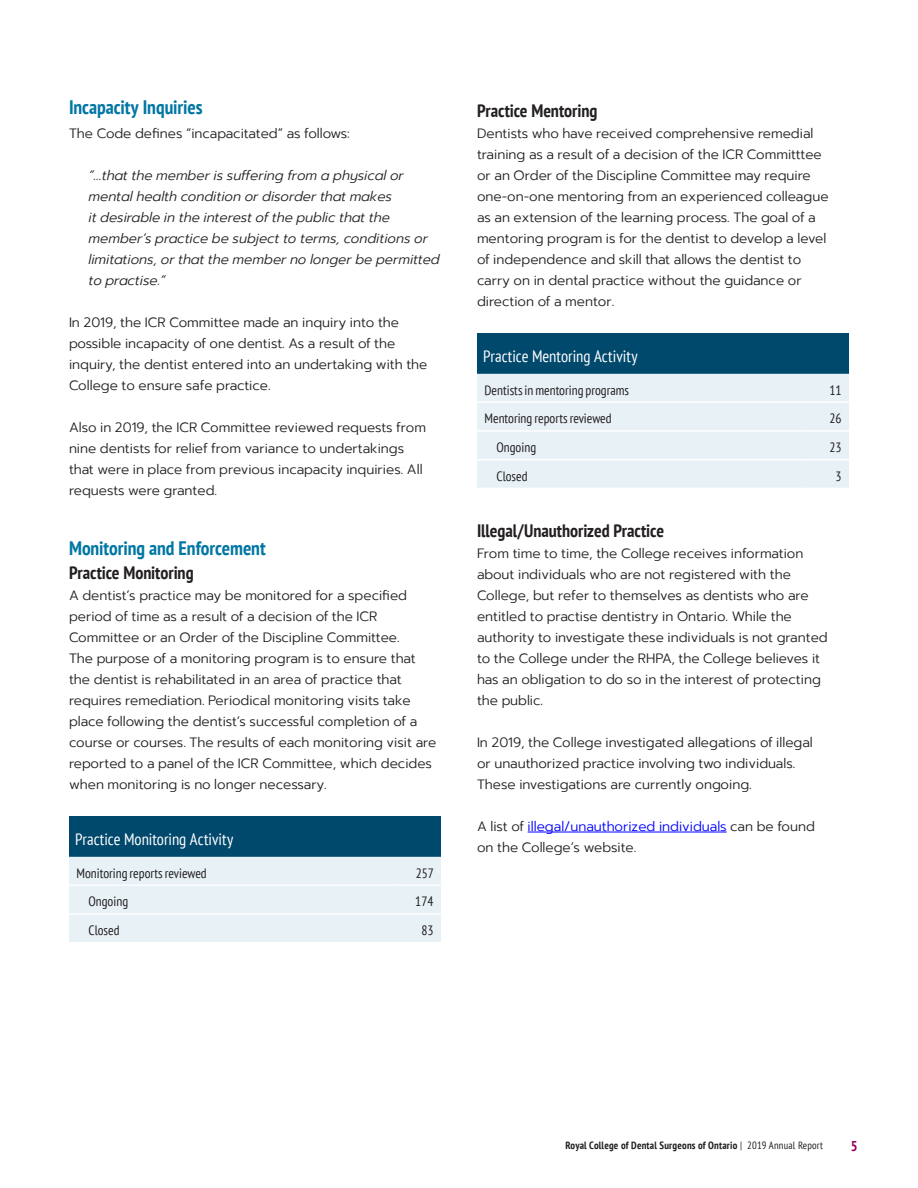
<style>
.page{position:relative;width:918px;height:1188px;background:#fff}
.page>*{position:absolute;margin:0;border:0;box-sizing:border-box;transform-origin:0 0}
.t1{font:700 condensed 19.5px "PT Sans";color:#0076a3}
.t2{font:700 condensed 18px "PT Sans";letter-spacing:-.005em;color:#231f20}
.t3{font:condensed 16.5px "PT Sans";color:#fff}
.t4{font:700 condensed 14.25px "PT Sans";color:#930056}
.t5{font:300 13.5px/21px "Prompt";color:#231f20}
.t6{font:italic 300 13.5px/21px "Prompt";color:#231f20}
.t7{font:condensed 13.5px "PT Sans";color:#231f20}
.t8{font:700 condensed 10.5px "PT Sans";letter-spacing:.02em;color:#231f20}
.s1{color:#00f}
.s2{font-weight:400}
</style>
<div class="page">
<div style="left:69px;top:816px;width:372px;height:41px;background:#00486c"></div>
<div style="left:69px;top:857px;width:372px;height:85px;background:#e7f1f6"></div>
<hr style="left:69px;top:884px;width:330px;height:2px;background:#fff">
<hr style="left:399px;top:884px;width:42px;height:2px;background:#fff">
<hr style="left:69px;top:913px;width:330px;height:2px;background:#fff">
<hr style="left:399px;top:913px;width:42px;height:2px;background:#fff">
<hr style="left:528px;top:832px;width:199px;height:1px;background:#00f">
<div style="left:477px;top:333px;width:372px;height:41px;background:#00486c"></div>
<div style="left:477px;top:374px;width:372px;height:114px;background:#e7f1f6"></div>
<hr style="left:477px;top:401px;width:330px;height:2px;background:#fff">
<hr style="left:807px;top:401px;width:42px;height:2px;background:#fff">
<hr style="left:477px;top:430px;width:330px;height:2px;background:#fff">
<hr style="left:807px;top:430px;width:42px;height:2px;background:#fff">
<hr style="left:477px;top:459px;width:330px;height:1px;background:#fff">
<hr style="left:807px;top:459px;width:42px;height:1px;background:#fff">
<p class="t1" style="left:69px;top:94px;width:135px">Incapacity Inquiries</p>
<p class="t5" style="left:69px;top:123px;width:282px">The Code defines “incapacitated” as follows:</p>
<p class="t6" style="left:88px;top:165px;width:353px">“…that the member is suffering from a physical or mental health condition or disorder that makes<br>it desirable in the interest of the public that the member’s practice be subject to terms, conditions or limitations, or that the member no longer be permitted to practise.”</p>
<p class="t5" style="left:69px;top:312px;width:360px">In 2019, the ICR Committee made an inquiry into the possible incapacity of one dentist. As a result of the inquiry, the dentist entered into an undertaking with the College to ensure safe practice.</p>
<p class="t5" style="left:69px;top:417px;width:359px">Also in 2019, the ICR Committee reviewed requests from nine dentists for relief from variance to undertakings that were in place from previous incapacity inquiries. All requests were granted.</p>
<p class="t1" style="left:69px;top:535px;width:198px">Monitoring and Enforcement</p>
<p class="t2" style="left:69px;top:561px;width:126px">Practice Monitoring</p>
<p class="t5" style="left:69px;top:585px;width:369px">A dentist’s practice may be monitored for a specified period of time as a result of a decision of the ICR Committee or an Order of the Discipline Committee.<br>The purpose of a monitoring program is to ensure that the dentist is rehabilitated in an area of practice that requires remediation. Periodical monitoring visits take place following the dentist’s successful completion of a course or courses. The results of each monitoring visit are reported to a panel of the ICR Committee, which decides when monitoring is no longer necessary.</p>
<p class="t3" style="left:75px;top:828px;width:160px">Practice Monitoring Activity</p>
<p class="t7" style="left:76px;top:864px;width:132px">Monitoring reports reviewed</p>
<p class="t7" style="left:416px;top:864px;width:20px">257</p>
<p class="t7" style="left:88px;top:893px;width:41px">Ongoing</p>
<p class="t7" style="left:415px;top:893px;width:20px">174</p>
<p class="t7" style="left:88px;top:922px;width:33px">Closed</p>
<p class="t7" style="left:421px;top:922px;width:14px">83</p>
<p class="t2" style="left:477px;top:99px;width:122px">Practice Mentoring</p>
<p class="t5" style="left:477px;top:123px;width:353px">Dentists who have received comprehensive remedial training as a result of a decision of the ICR Committtee or an Order of the Discipline Committee may require one-on-one mentoring from an experienced colleague as an extension of the learning process. The goal of a mentoring program is for the dentist to develop a level of independence and skill that allows the dentist to carry on in dental practice without the guidance or direction of a mentor.</p>
<p class="t3" style="left:483px;top:345px;width:156px">Practice Mentoring Activity</p>
<p class="t7" style="left:484px;top:381px;width:146px">Dentists in mentoring programs</p>
<p class="t7" style="left:829px;top:381px;width:14px">11</p>
<p class="t7" style="left:484px;top:410px;width:129px">Mentoring reports reviewed</p>
<p class="t7" style="left:829px;top:410px;width:14px">26</p>
<p class="t7" style="left:496px;top:439px;width:41px">Ongoing</p>
<p class="t7" style="left:829px;top:439px;width:14px">23</p>
<p class="t7" style="left:496px;top:467px;width:33px">Closed</p>
<p class="t7" style="left:835px;top:467px;width:8px">3</p>
<p class="t2" style="left:477px;top:519px;width:189px">Illegal/Unauthorized Practice</p>
<p class="t5" style="left:477px;top:543px;width:352px">From time to time, the College receives information about individuals who are not registered with the College, but refer to themselves as dentists who are entitled to practise dentistry in Ontario. While the authority to investigate these individuals is not granted to the College under the RHPA, the College believes it has an obligation to do so in the interest of protecting the public.</p>
<p class="t5" style="left:477px;top:732px;width:337px">In 2019, the College investigated allegations of illegal or unauthorized practice involving two individuals.<br>These investigations are currently ongoing.</p>
<p class="t5" style="left:477px;top:816px;width:339px">A list of <span class="s1">illegal/unauthorized individuals</span> can be found on the College’s website.</p>
<p class="t8" style="left:566px;top:1139px;width:259px">Royal College of Dental Surgeons of Ontario <span class="s2">| 2019 Annual Report</span></p>
<p class="t4" style="left:851px;top:1137px;width:8px">5</p>
</div>
